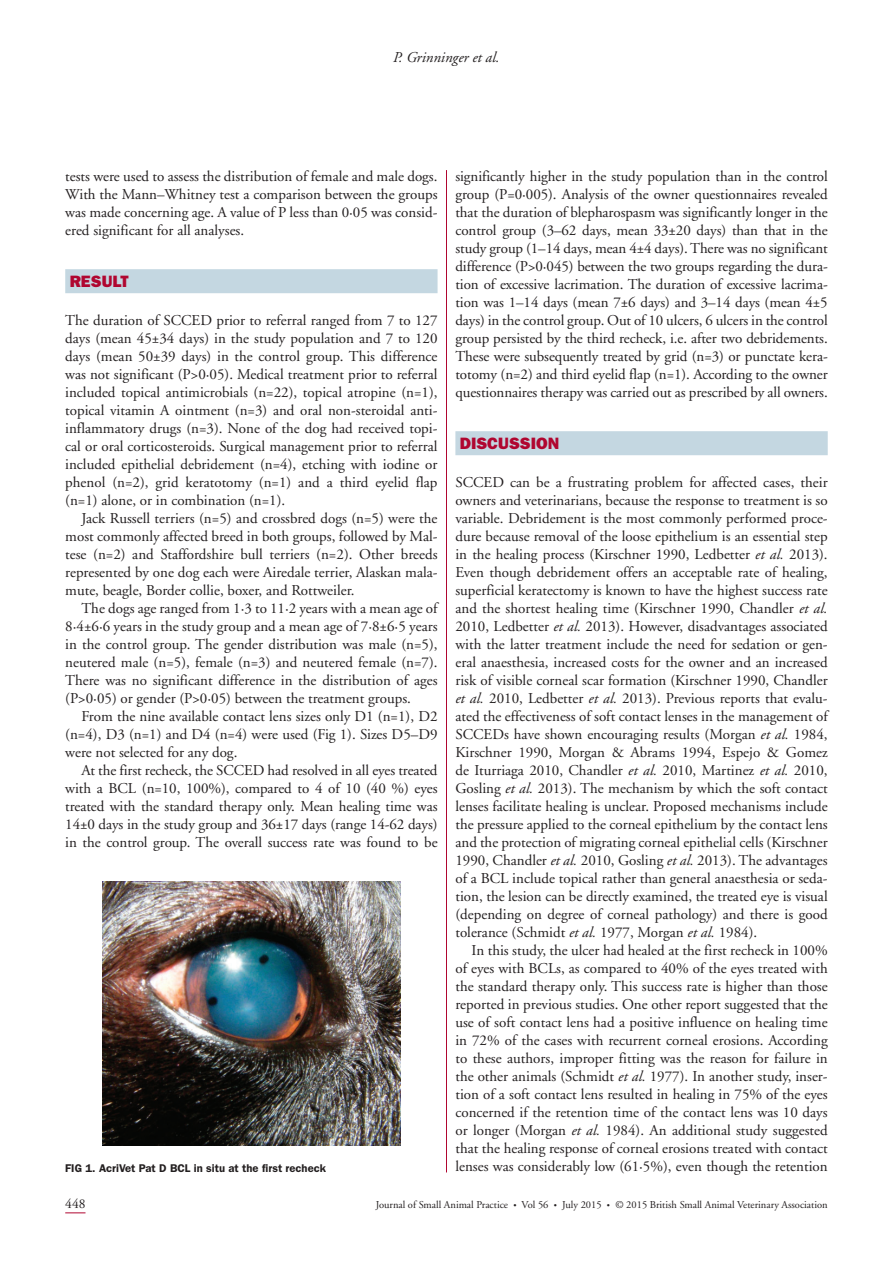
<style>
.page{position:relative;width:893px;height:1263px;background:#fff}
.page>*{position:absolute;margin:0;border:0;box-sizing:border-box;transform-origin:0 0}
.t1{font:800 16.5px "Franklin Gothic";color:#b00630}
.t2{font:15px/18px "Adobe Garamond";color:#231f20;text-align:justify}
.t3{font:italic 15px "Adobe Garamond";color:#231f20}
.t4{font:13.5px "Adobe Garamond";color:#231f20}
.t5{font:600 11.25px "Franklin Gothic";color:#231f20}
.t6{font:10.5px "Adobe Garamond";color:#231f20}
.s1{font-style:italic}
.s2{font-size:8.25px}
</style>
<div class="page">
<svg style="left:65px;top:1212px;width:21px;height:1px"></svg>
<hr style="left:446px;top:170px;width:1px;height:1002px;background:#b00630">
<div style="left:455px;top:431px;width:373px;height:24px;background:#c4d7e1"></div>
<div style="left:65px;top:269px;width:373px;height:24px;background:#c4d7e1"></div>
<img style="left:103px;top:882px;width:297px;height:263px">
<p class="t3" style="left:393px;top:51px;width:108px">P. Grinninger et al.</p>
<p class="t2" style="left:65px;top:169px;width:374px">tests were used to assess the distribution of female and male dogs.<br>With the Mann–Whitney test a comparison between the groups was made concerning age. A value of P less than 0·05 was consid&shy;ered significant for all analyses.</p>
<p class="t1" style="left:70px;top:275px;width:60px">RESULT</p>
<p class="t2" style="left:65px;top:312px;width:374px">The duration of SCCED prior to referral ranged from 7 to 127 days (mean 45±34 days) in the study population and 7 to 120 days (mean 50±39 days) in the control group. This difference was not significant (P&gt;0·05). Medical treatment prior to referral included topical antimicrobials (n=22), topical atropine (n=1), topical vitamin A ointment (n=3) and oral non-steroidal anti&shy;inflammatory drugs (n=3). None of the dog had received topi&shy;cal or oral corticosteroids. Surgical management prior to referral included epithelial debridement (n=4), etching with iodine or phenol (n=2), grid keratotomy (n=1) and a third eyelid flap (n=1) alone, or in combination (n=1).</p>
<p class="t2" style="left:65px;top:510px;width:374px;text-indent:16px">Jack Russell terriers (n=5) and crossbred dogs (n=5) were the most commonly affected breed in both groups, followed by Mal&shy;tese (n=2) and Staffordshire bull terriers (n=2). Other breeds represented by one dog each were Airedale terrier, Alaskan mala&shy;mute, beagle, Border collie, boxer, and Rottweiler.</p>
<p class="t2" style="left:65px;top:600px;width:374px;text-indent:16px">The dogs age ranged from 1·3 to 11·2 years with a mean age of 8·4±6·6 years in the study group and a mean age of 7·8±6·5 years in the control group. The gender distribution was male (n=5), neutered male (n=5), female (n=3) and neutered female (n=7).<br>There was no significant difference in the distribution of ages (P&gt;0·05) or gender (P&gt;0·05) between the treatment groups.</p>
<p class="t2" style="left:65px;top:708px;width:374px;text-indent:16px">From the nine available contact lens sizes only D1 (n=1), D2 (n=4), D3 (n=1) and D4 (n=4) were used (Fig 1). Sizes D5–D9 were not selected for any dog.</p>
<p class="t2" style="left:65px;top:762px;width:374px;text-indent:16px">At the first recheck, the SCCED had resolved in all eyes treated with a BCL (n=10, 100%), compared to 4 of 10 (40 %) eyes treated with the standard therapy only. Mean healing time was 14±0 days in the study group and 36±17 days (range 14-62 days) in the control group. The overall success rate was found to be</p>
<p class="t5" style="left:65px;top:1165px;width:262px">FIG 1. AcriVet Pat D BCL in situ at the first recheck</p>
<p class="t2" style="left:455px;top:169px;width:374px">significantly higher in the study population than in the control group (P=0·005). Analysis of the owner questionnaires revealed that the duration of blepharospasm was significantly longer in the control group (3–62 days, mean 33±20 days) than that in the study group (1–14 days, mean 4±4 days). There was no significant difference (P&gt;0·045) between the two groups regarding the dura&shy;tion of excessive lacrimation. The duration of excessive lacrima&shy;tion was 1–14 days (mean 7±6 days) and 3–14 days (mean 4±5 days) in the control group. Out of 10 ulcers, 6 ulcers in the control group persisted by the third recheck, i.e. after two debridements.<br>These were subsequently treated by grid (n=3) or punctate kera&shy;totomy (n=2) and third eyelid flap (n=1). According to the owner questionnaires therapy was carried out as prescribed by all owners.</p>
<p class="t1" style="left:460px;top:437px;width:101px">DISCUSSION</p>
<p class="t2" style="left:455px;top:474px;width:374px">SCCED can be a frustrating problem for affected cases, their owners and veterinarians, because the response to treatment is so variable. Debridement is the most commonly performed proce&shy;dure because removal of the loose epithelium is an essential step in the healing process (Kirschner 1990, Ledbetter <span class="s1">et al.</span> 2013).<br>Even though debridement offers an acceptable rate of healing, superficial keratectomy is known to have the highest success rate and the shortest healing time (Kirschner 1990, Chandler <span class="s1">et al.<br></span>2010, Ledbetter <span class="s1">et al.</span> 2013). However, disadvantages associated with the latter treatment include the need for sedation or gen&shy;eral anaesthesia, increased costs for the owner and an increased risk of visible corneal scar formation (Kirschner 1990, Chandler <span class="s1">et al.</span> 2010, Ledbetter <span class="s1">et al.</span> 2013). Previous reports that evalu&shy;ated the effectiveness of soft contact lenses in the management of SCCEDs have shown encouraging results (Morgan <span class="s1">et al.</span> 1984, Kirschner 1990, Morgan &amp; Abrams 1994, Espejo &amp; Gomez de Iturriaga 2010, Chandler <span class="s1">et al.</span> 2010, Martinez <span class="s1">et al.</span> 2010, Gosling <span class="s1">et al.</span> 2013). The mechanism by which the soft contact lenses facilitate healing is unclear. Proposed mechanisms include the pressure applied to the corneal epithelium by the contact lens and the protection of migrating corneal epithelial cells (Kirschner 1990, Chandler <span class="s1">et al.</span> 2010, Gosling <span class="s1">et al.</span> 2013). The advantages of a BCL include topical rather than general anaesthesia or seda&shy;tion, the lesion can be directly examined, the treated eye is visual (depending on degree of corneal pathology) and there is good tolerance (Schmidt <span class="s1">et al.</span> 1977, Morgan <span class="s1">et al.</span> 1984).</p>
<p class="t2" style="left:455px;top:942px;width:374px;text-indent:16px">In this study, the ulcer had healed at the first recheck in 100% of eyes with BCLs, as compared to 40% of the eyes treated with the standard therapy only. This success rate is higher than those reported in previous studies. One other report suggested that the use of soft contact lens had a positive influence on healing time in 72% of the cases with recurrent corneal erosions. According to these authors, improper fitting was the reason for failure in the other animals (Schmidt <span class="s1">et al.</span> 1977). In another study, inser&shy;tion of a soft contact lens resulted in healing in 75% of the eyes concerned if the retention time of the contact lens was 10 days or longer (Morgan <span class="s1">et al.</span> 1984). An additional study suggested that the healing response of corneal erosions treated with contact lenses was considerably low (61·5%), even though the retention</p>
<p class="t4" style="left:65px;top:1199px;width:22px">448</p>
<p class="t6" style="left:376px;top:1201px;width:453px">Journal of Small Animal Practice <span class="s2">•</span> Vol 56 <span class="s2">•</span> July 2015 <span class="s2">•</span> © 2015 British Small Animal Veterinary Association</p>
</div>
